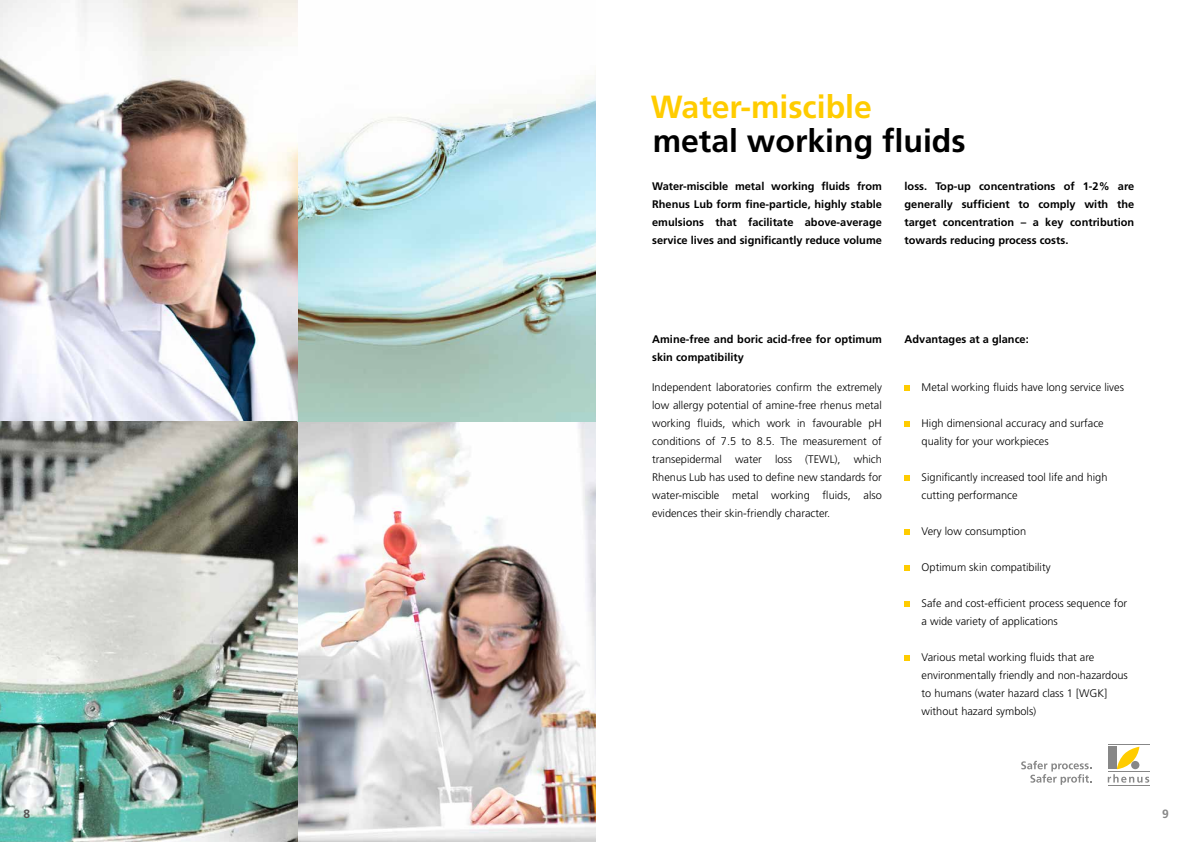
<style>
.page{position:relative;width:1191px;height:842px;background:#fff}
.page>*{position:absolute;margin:0;border:0;box-sizing:border-box;transform-origin:0 0}
.t1{font:700 32px "Frutiger LT Pro";color:#000}
.t2{font:700 32px "Frutiger LT Pro";color:#fc0}
.t3{font:700 12px "Frutiger LT Pro";color:#575756}
.t4{font:700 12px "Frutiger LT Pro";color:#878787}
.t5{font:300 11px/18px "Frutiger LT Pro";color:#000}
.t6{font:700 11px/18px "Frutiger LT Pro";color:#000;text-align:justify}
</style>
<div class="page">
<img style="left:0;top:0;width:595px;height:842px">
<svg style="left:904px;top:386px;width:5px;height:5px"></svg>
<svg style="left:904px;top:422px;width:5px;height:5px"></svg>
<svg style="left:904px;top:476px;width:5px;height:5px"></svg>
<svg style="left:904px;top:530px;width:5px;height:5px"></svg>
<svg style="left:904px;top:566px;width:5px;height:5px"></svg>
<svg style="left:904px;top:602px;width:5px;height:5px"></svg>
<svg style="left:904px;top:656px;width:5px;height:5px"></svg>
<svg style="left:1107px;top:747px;width:42px;height:36px"></svg>
<div style="left:1107px;top:747px;width:9px;height:22px;background:#878787"></div>
<div style="left:1131px;top:761px;width:8px;height:8px;background:#878787;border-radius:50%"></div>
<hr style="left:1107px;top:744px;width:42px;height:1px;background:#878787">
<hr style="left:1107px;top:771px;width:42px;height:1px;background:#878787">
<hr style="left:1107px;top:785px;width:42px;height:1px;background:#878787">
<svg style="left:1021px;top:761px;width:70px;height:24px"></svg>
<h1 class="t2" style="left:651px;top:88px;width:223px">Water-miscible</h1>
<h1 class="t1" style="left:652px;top:122px;width:314px">metal working fluids</h1>
<p class="t6" style="left:652px;top:177px;width:231px">Water-miscible metal working fluids from Rhenus Lub form fine-particle, highly stable emulsions that facilitate above-average service lives and significantly reduce volume</p>
<p class="t6" style="left:904px;top:177px;width:231px">loss. Top-up concentrations of 1-2% are generally sufficient to comply with the target concentration – a key contribution towards reducing process costs.</p>
<p class="t6" style="left:652px;top:331px;width:231px">Amine-free and boric acid-free for optimum skin compatibility</p>
<p class="t5" style="left:652px;top:378px;width:231px;text-align:justify">Independent laboratories confirm the extremely low allergy potential of amine-free rhenus metal working fluids, which work in favourable pH conditions of 7.5 to 8.5. The measurement of transepidermal water loss (TEWL), which Rhenus Lub has used to define new standards for water-miscible metal working fluids, also evidences their skin-friendly character.</p>
<p class="t6" style="left:904px;top:331px;width:126px">Advantages at a glance:</p>
<p class="t5" style="left:921px;top:378px;width:204px">Metal working fluids have long service lives</p>
<p class="t5" style="left:921px;top:414px;width:184px">High dimensional accuracy and surface quality for your workpieces</p>
<p class="t5" style="left:921px;top:468px;width:187px">Significantly increased tool life and high cutting performance</p>
<p class="t5" style="left:921px;top:522px;width:106px">Very low consumption</p>
<p class="t5" style="left:921px;top:558px;width:130px">Optimum skin compatibility</p>
<p class="t5" style="left:921px;top:594px;width:207px">Safe and cost-efficient process sequence for a wide variety of applications</p>
<p class="t5" style="left:921px;top:648px;width:208px">Various metal working fluids that are environmentally friendly and non-hazardous to humans (water hazard class 1 [WGK] without hazard symbols)</p>
<p class="t3" style="left:24px;top:807px;width:8px">8</p>
<p class="t4" style="left:1162px;top:807px;width:8px">9</p>
</div>
